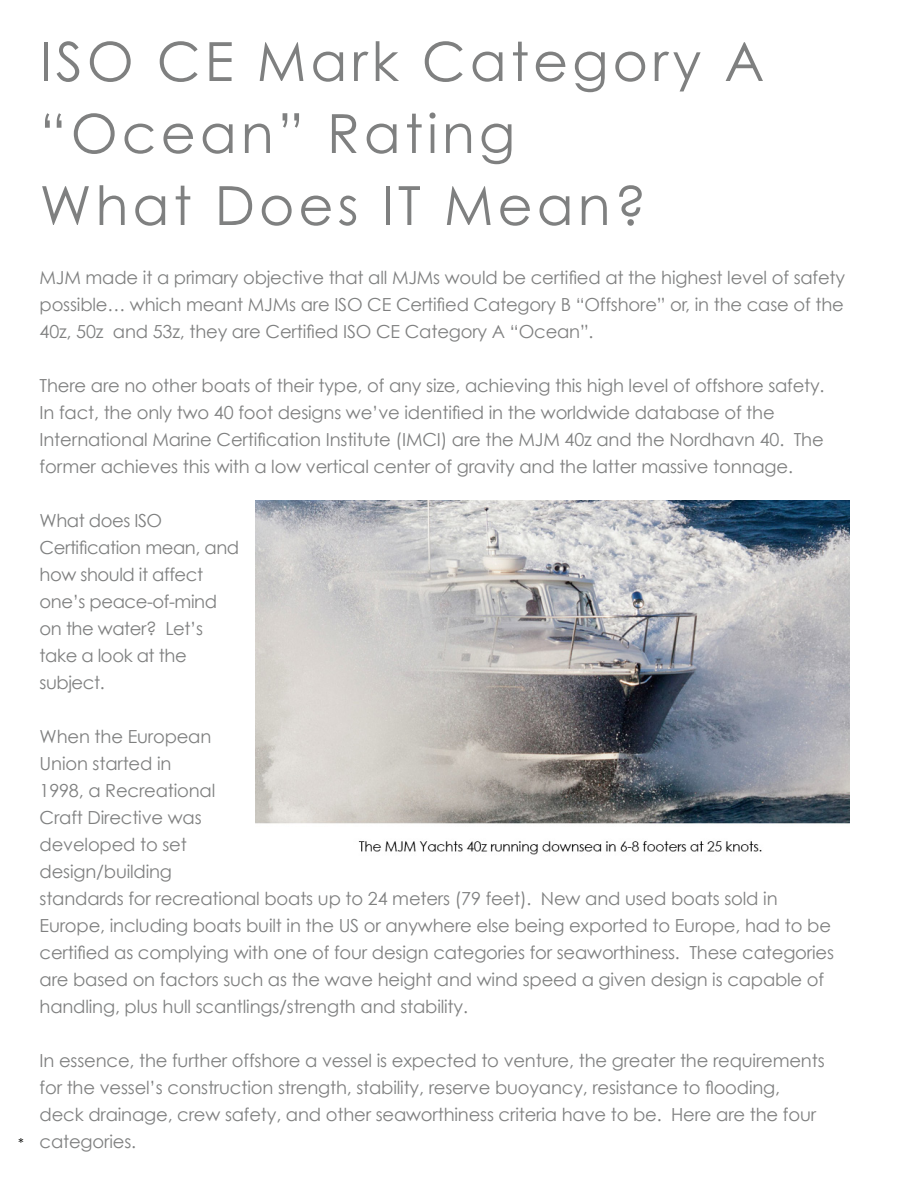
<style>
.page{position:relative;width:918px;height:1188px;background:#fff}
.page>*{position:absolute;margin:0;border:0;box-sizing:border-box;transform-origin:0 0}
.t1{font:54px/72px "Century Gothic";letter-spacing:.075em;color:#7f8080}
.t2{font:18px/27px "Century Gothic";letter-spacing:-.01em;color:#7f8080}
.t3{font:13.5px "Century Gothic";color:#040503}
</style>
<div class="page">
<img style="left:256px;top:500px;width:593px;height:355px">
<p class="t1" style="left:40px;top:25px;width:726px">ISO CE Mark Category A “Ocean” Rating</p>
<p class="t1" style="left:40px;top:169px;width:608px">What Does IT Mean?</p>
<p class="t2" style="left:40px;top:263px;width:807px;text-align:justify">MJM made it a primary objective that all MJMs would be certified at the highest level of safety possible… which meant MJMs are ISO CE Certified Category B “Offshore” or, in the case of the 40z, 50z and 53z, they are Certified ISO CE Category A “Ocean”.</p>
<p class="t2" style="left:40px;top:371px;width:787px">There are no other boats of their type, of any size, achieving this high level of offshore safety.<br>In fact, the only two 40 foot designs we’ve identified in the worldwide database of the International Marine Certification Institute (IMCI) are the MJM 40z and the Nordhavn 40. The former achieves this with a low vertical center of gravity and the latter massive tonnage.</p>
<p class="t2" style="left:40px;top:506px;width:201px">What does ISO<br>Certification mean, and how should it affect one’s peace-of-mind on the water? Let’s take a look at the subject.</p>
<p class="t2" style="left:40px;top:722px;width:796px">When the European<br>Union started in<br>1998, a Recreational<br>Craft Directive was<br>developed to set<br>design/building<br>standards for recreational boats up to 24 meters (79 feet). New and used boats sold in Europe, including boats built in the US or anywhere else being exported to Europe, had to be certified as complying with one of four design categories for seaworthiness. These categories are based on factors such as the wave height and wind speed a given design is capable of handling, plus hull scantlings/strength and stability.</p>
<p class="t2" style="left:40px;top:1046px;width:787px">In essence, the further offshore a vessel is expected to venture, the greater the requirements for the vessel’s construction strength, stability, reserve buoyancy, resistance to flooding, deck drainage, crew safety, and other seaworthiness criteria have to be. Here are the four</p>
<p class="t3" style="left:18px;top:1134px;width:7px">*</p>
<p class="t2" style="left:40px;top:1127px;width:98px">categories.</p>
</div>
